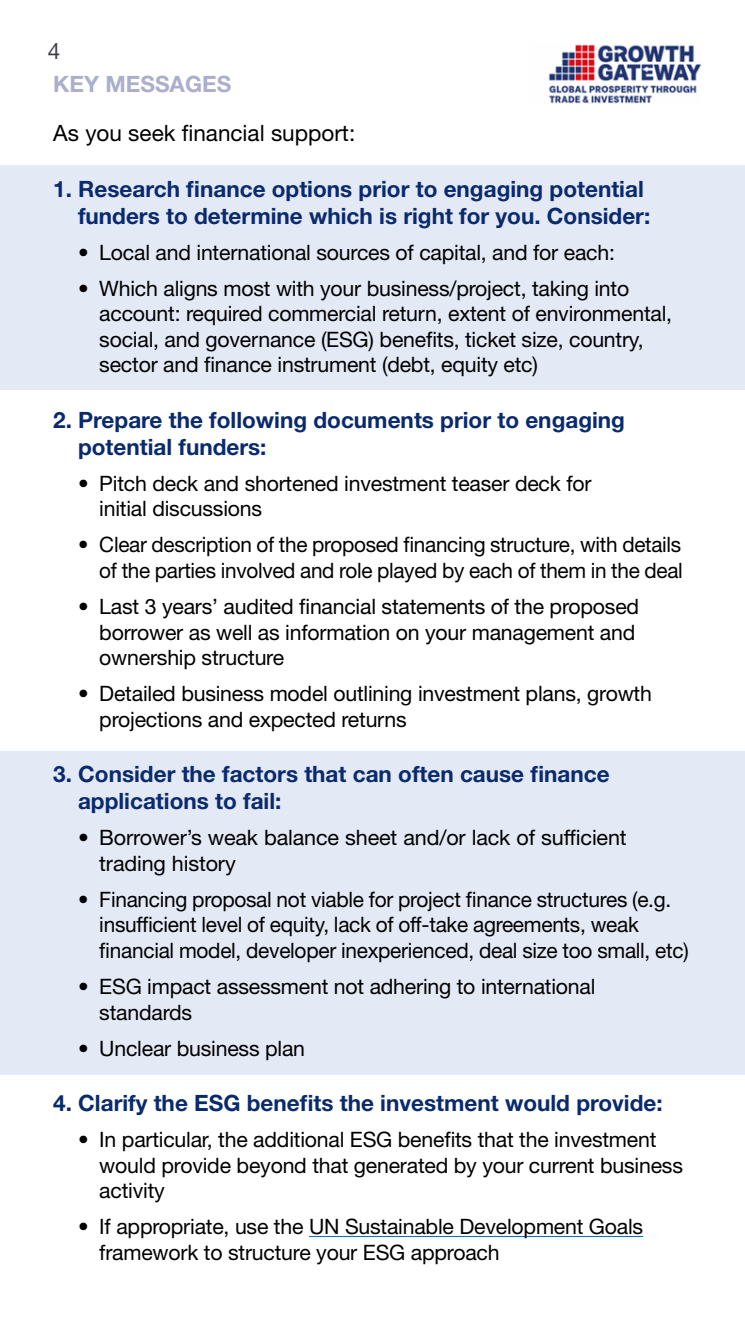
<style>
.page{position:relative;width:745px;height:1322px;background:#fff}
.page>*{position:absolute;margin:0;border:0;box-sizing:border-box;transform-origin:0 0}
.Subhead{font:700 22.5px/27px "Helvetica Neue LT Std";color:#092a6d}
.t1{font:22.5px "Helvetica Neue LT Std";color:#000}
.t2{font:700 22.5px "Helvetica Neue LT Std";color:#abaecd}
.t3{font:22.5px "Helvetica Neue LT Std";color:#413e43}
.t4{font:21.25px/25.5px "Helvetica Neue LT Std";letter-spacing:-.01em;color:#000}
</style>
<div class="page">
<img style="left:548px;top:44px;width:152px;height:60px">
<div style="left:0;top:165px;width:744px;height:225px;background:#e4e9f6"></div>
<div style="left:0;top:751px;width:744px;height:324px;background:#e4e9f6"></div>
<hr style="left:309px;top:1236px;width:333px;height:1px;background:#0075bc">
<p class="t3" style="left:48px;top:37px;width:14px">4</p>
<p class="t2" style="left:53px;top:70px;width:179px">KEY MESSAGES</p>
<p class="t1" style="left:53px;top:120px;width:303px">As you seek financial support:</p>
<p class="Subhead" style="left:53px;top:174px;width:598px;text-align:right">1. Research finance options prior to engaging potential funders to determine which is right for you. Consider:</p>
<p class="t4" style="left:78px;top:239px;width:538px">• Local and international sources of capital, and for each:</p>
<p class="t4" style="left:99px;top:275px;width:574px;text-indent:-21px">• Which aligns most with your business/project, taking into account: required commercial return, extent of environmental, social, and governance (ESG) benefits, ticket size, country, sector and finance instrument (debt, equity etc)</p>
<p class="Subhead" style="left:78px;top:406px;width:548px;text-indent:-25px">2. Prepare the following documents prior to engaging potential funders:</p>
<p class="t4" style="left:99px;top:470px;width:493px;text-indent:-21px">• Pitch deck and shortened investment teaser deck for initial discussions</p>
<p class="t4" style="left:78px;top:532px;width:606px;text-align:right">• Clear description of the proposed financing structure, with details of the parties involved and role played by each of them in the deal</p>
<p class="t4" style="left:99px;top:593px;width:541px;text-indent:-21px">• Last 3 years’ audited financial statements of the proposed borrower as well as information on your management and ownership structure</p>
<p class="t4" style="left:99px;top:680px;width:553px;text-indent:-21px">• Detailed business model outlining investment plans, growth projections and expected returns</p>
<p class="Subhead" style="left:78px;top:760px;width:533px;text-indent:-25px">3. Consider the factors that can often cause finance applications to fail:</p>
<p class="t4" style="left:99px;top:824px;width:528px;text-indent:-21px">• Borrower’s weak balance sheet and/or lack of sufficient trading history</p>
<p class="t4" style="left:99px;top:886px;width:590px;text-indent:-21px">• Financing proposal not viable for project finance structures (e.g. insufficient level of equity, lack of off-take agreements, weak financial model, developer inexperienced, deal size too small, etc)</p>
<p class="t4" style="left:99px;top:973px;width:497px;text-indent:-21px">• ESG impact assessment not adhering to international standards</p>
<p class="t4" style="left:78px;top:1035px;width:228px">• Unclear business plan</p>
<p class="Subhead" style="left:53px;top:1089px;width:610px">4. Clarify the ESG benefits the investment would provide:</p>
<p class="t4" style="left:99px;top:1126px;width:584px;text-indent:-21px">• In particular, the additional ESG benefits that the investment would provide beyond that generated by your current business activity</p>
<p class="t4" style="left:99px;top:1213px;width:545px;text-indent:-21px">• If appropriate, use the UN Sustainable Development Goals framework to structure your ESG approach</p>
</div>
